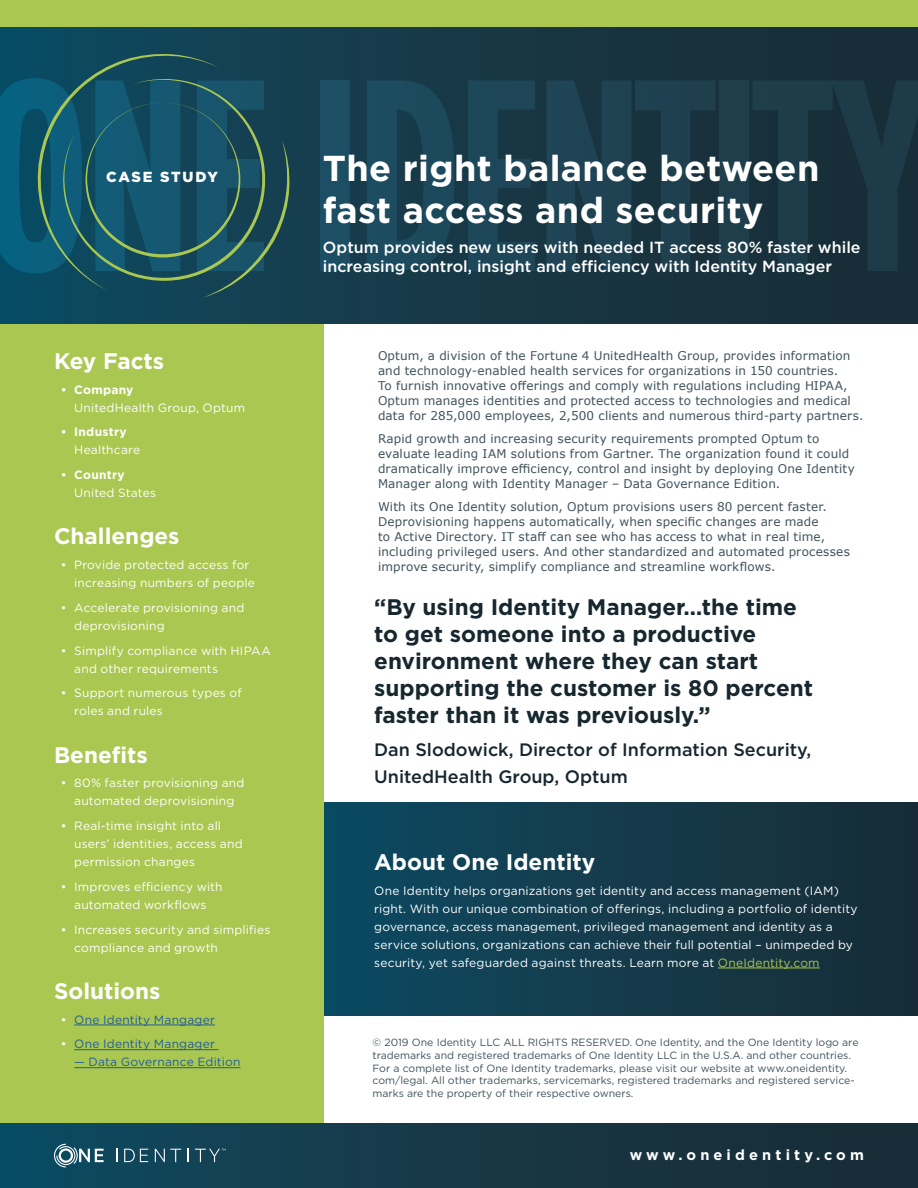
<style>
.page{position:relative;width:918px;height:1188px;background:#fff}
.page>*{position:absolute;margin:0;border:0;box-sizing:border-box;transform-origin:0 0}
.Document_Title{font:700 36px/42px "Gotham";letter-spacing:.01em;color:#fff}
.t1{font:700 22.5px/27px "Gotham";color:#17272f}
.Paragraph_Header__Wh{font:700 22.5px "Gotham";color:#fff}
.t2{font:500 18px/27px "Gotham";color:#17272f}
.Document_Subtitle{font:500 16.05px/19.4px "Gotham";color:#fff}
.t3{font:700 14.55px "Gotham";letter-spacing:.285em;color:#fff}
.t4{font:900 14.55px "Gotham";letter-spacing:.115em;color:#fff}
.t5{font:12px/15px "Verdana";letter-spacing:.01em;color:#40535d}
.t6{font:12px/18px "Gotham";letter-spacing:.015em;color:#fff}
.t7{font:12px "Gotham";letter-spacing:.02em;color:#215e9e}
.t8{font:10.5px/12.6px "Gotham";color:#40535d}
.s1{font-weight:700}
.s2{color:#fff}
.s3{color:#aac751}
</style>
<div class="page">
<div style="left:323px;top:802px;width:595px;height:215px;background:linear-gradient(to right,#0c4a62,#192c35)"></div>
<hr style="left:718px;top:968px;width:102px;height:1px;background:#aac751">
<div style="left:0;top:0;width:918px;height:324px;background:linear-gradient(to right,#0e495f,#1b2a32)"></div>
<div style="left:320px;top:80px;width:30px;height:191px;background:#1c4f63"></div>
<svg style="left:367px;top:80px;width:87px;height:191px;background:#1b4658"></svg>
<svg style="left:468px;top:80px;width:67px;height:191px;background:#1b4152"></svg>
<svg style="left:547px;top:80px;width:168px;height:191px;background:#1c3c4a"></svg>
<div style="left:719px;top:80px;width:30px;height:191px;background:#1f3e4c"></div>
<svg style="left:752px;top:80px;width:166px;height:191px;background:#1a3540"></svg>
<div style="left:0;top:0;width:918px;height:27px;background:#aac751"></div>
<svg style="left:34px;top:52px;width:185px;height:26px;background:#164c5a"></svg>
<svg style="left:0;top:78px;width:290px;height:219px;background:#175566"></svg>
<div style="left:0;top:324px;width:324px;height:799px;background:#aac751"></div>
<hr style="left:74px;top:1025px;width:141px;height:1px;background:#215e9e">
<hr style="left:74px;top:1049px;width:145px;height:1px;background:#215e9e">
<hr style="left:74px;top:1067px;width:166px;height:1px;background:#215e9e">
<div style="left:0;top:1123px;width:918px;height:65px;background:linear-gradient(to right,#0e495f,#1b2a32)"></div>
<svg style="left:116px;top:1149px;width:2px;height:13px"></svg>
<svg style="left:124px;top:1149px;width:24px;height:13px"></svg>
<svg style="left:155px;top:1149px;width:26px;height:13px"></svg>
<svg style="left:187px;top:1149px;width:2px;height:13px"></svg>
<svg style="left:195px;top:1149px;width:31px;height:13px"></svg>
<svg style="left:54px;top:1144px;width:50px;height:23px"></svg>
<p class="t4" style="left:106px;top:166px;width:113px">CASE STUDY</p>
<p class="Paragraph_Header__Wh" style="left:54px;top:346px;width:112px">Key Facts</p>
<p class="t6" style="left:74px;top:380px;width:172px;text-indent:-14px"><span class="s1">• Company<br></span>UnitedHealth Group, Optum</p>
<p class="t6" style="left:74px;top:423px;width:67px;text-indent:-14px"><span class="s1">• Industry<br></span>Healthcare</p>
<p class="t6" style="left:74px;top:466px;width:83px;text-indent:-14px"><span class="s1">• Country<br></span>United States</p>
<p class="Paragraph_Header__Wh" style="left:54px;top:522px;width:127px">Challenges</p>
<p class="t6" style="left:74px;top:556px;width:182px;text-indent:-14px">• Provide protected access for increasing numbers of people</p>
<p class="t6" style="left:74px;top:598px;width:172px;text-indent:-14px">• Accelerate provisioning and deprovisioning</p>
<p class="t6" style="left:74px;top:641px;width:198px;text-indent:-14px">• Simplify compliance with HIPAA and other requirements</p>
<p class="t6" style="left:74px;top:684px;width:169px;text-indent:-14px">• Support numerous types of roles and rules</p>
<p class="Paragraph_Header__Wh" style="left:54px;top:740px;width:95px">Benefits</p>
<p class="t6" style="left:61px;top:774px;width:185px;text-align:center">• 80% faster provisioning and automated deprovisioning</p>
<p class="t6" style="left:74px;top:817px;width:170px;text-indent:-14px">• Real-time insight into all users’ identities, access and permission changes</p>
<p class="t6" style="left:61px;top:877px;width:163px;text-align:center">• Improves efficiency with automated workflows</p>
<p class="t6" style="left:74px;top:920px;width:198px;text-indent:-14px">• Increases security and simplifies compliance and growth</p>
<p class="Paragraph_Header__Wh" style="left:54px;top:976px;width:108px">Solutions</p>
<p class="t7" style="left:61px;top:1012px;width:156px"><span class="s2">•</span> One Identity Mangager</p>
<p class="t7" style="left:61px;top:1037px;width:156px"><span class="s2">•</span> One Identity Mangager</p>
<p class="t7" style="left:74px;top:1055px;width:168px">— Data Governance Edition</p>
<p class="Document_Title" style="left:323px;top:147px;width:498px">The right balance between fast access and security</p>
<p class="Document_Subtitle" style="left:323px;top:237px;width:539px">Optum provides new users with needed IT access 80% faster while increasing control, insight and efficiency with Identity Manager</p>
<p class="t5" style="left:378px;top:348px;width:487px">Optum, a division of the Fortune 4 UnitedHealth Group, provides information and technology-enabled health services for organizations in 150 countries.<br>To furnish innovative offerings and comply with regulations including HIPAA, Optum manages identities and protected access to technologies and medical data for 285,000 employees, 2,500 clients and numerous third-party partners.</p>
<p class="t5" style="left:378px;top:431px;width:478px">Rapid growth and increasing security requirements prompted Optum to evaluate leading IAM solutions from Gartner. The organization found it could dramatically improve efficiency, control and insight by deploying One Identity Manager along with Identity Manager – Data Governance Edition.</p>
<p class="t5" style="left:378px;top:499px;width:473px">With its One Identity solution, Optum provisions users 80 percent faster.<br>Deprovisioning happens automatically, when specific changes are made<br>to Active Directory. IT staff can see who has access to what in real time, including privileged users. And other standardized and automated processes improve security, simplify compliance and streamline workflows.</p>
<p class="t1" style="left:374px;top:593px;width:441px">“By using Identity Manager…the time to get someone into a productive environment where they can start supporting the customer is 80 percent faster than it was previously.”</p>
<p class="t2" style="left:374px;top:736px;width:439px">Dan Slodowick, Director of Information Security,<br>UnitedHealth Group, Optum</p>
<p class="Paragraph_Header__Wh" style="left:374px;top:847px;width:223px">About One Identity</p>
<p class="t6" style="left:374px;top:881px;width:485px">One Identity helps organizations get identity and access management (IAM) right. With our unique combination of offerings, including a portfolio of identity governance, access management, privileged management and identity as a service solutions, organizations can achieve their full potential – unimpeded by security, yet safeguarded against threats. Learn more at <span class="s3">OneIdentity.com</span></p>
<p class="t8" style="left:373px;top:1036px;width:487px">© 2019 One Identity LLC ALL RIGHTS RESERVED. One Identity, and the One Identity logo are trademarks and registered trademarks of One Identity LLC in the U.S.A. and other countries.<br>For a complete list of One Identity trademarks, please visit our website at www.oneidentity. com/legal. All other trademarks, servicemarks, registered trademarks and registered service&shy;marks are the property of their respective owners.</p>
<p class="t3" style="left:630px;top:1146px;width:236px">www.oneidentity.com</p>
</div>
